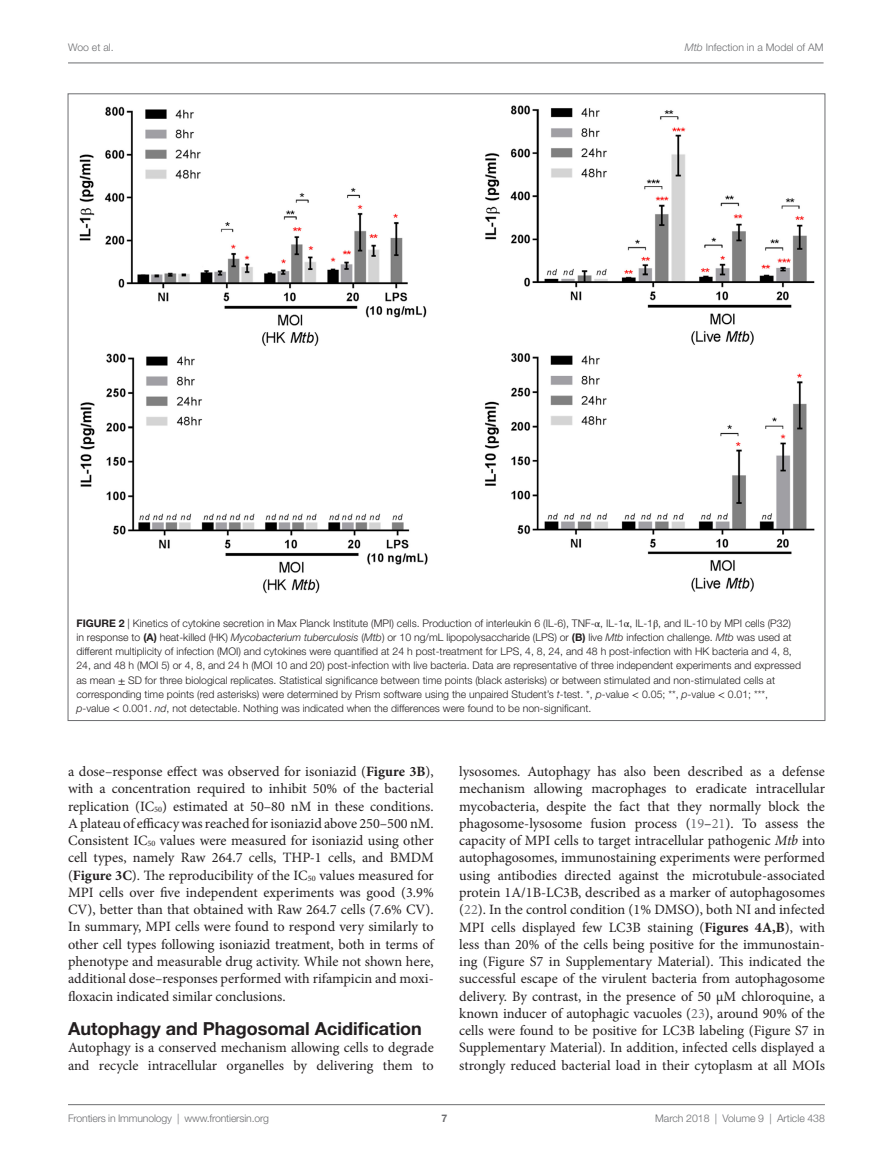
<style>
.page{position:relative;width:893px;height:1170px;background:#fff}
.page>*{position:absolute;margin:0;border:0;box-sizing:border-box;transform-origin:0 0}
.t1{font:700 18px "Helvetica Neue LT Std";color:#231f20}
.t2{font:14.25px/17.2px "Minion Pro";color:#231f20;text-align:justify}
.t3{font:300 10.5px/14.2px "Helvetica Neue LT Std";color:#231f20}
.t4{font:300 10.5px "Helvetica Neue LT Std";color:#6c6d70}
.t5{font:700 10.5px "Helvetica Neue LT Std";color:#6c6d70}
.s1{font-style:italic}
.s2{font-weight:700}
.s3{font-family:"STIX General";font-weight:400}
.s4{color:#6c6d70}
</style>
<div class="page">
<img style="left:79px;top:105px;width:736px;height:489px">
<hr style="left:68px;top:1104px;width:757px;height:1px;background:#6c6d70">
<hr style="left:68px;top:63px;width:756px;height:1px;background:#6c6d70">
<p class="t4" style="left:68px;top:41px;width:47px">Woo et al.</p>
<p class="t4" style="left:685px;top:41px;width:140px"><span class="s1">Mtb</span> Infection in a Model of AM</p>
<p class="t3" style="left:76px;top:615px;width:726px"><span class="s2">FIG URE 2</span> | Kinetics of cytokine secretion in Max Planck Institute (MPI) cells. Production of interleukin 6 (IL-6), TNF-<span class="s3">α</span>, IL-1<span class="s3">α</span>, IL-1<span class="s3">β</span>, and IL-10 by MPI cells (P32) in response to <span class="s2">(A)</span> heat-killed (HK) <span class="s1">Mycobacterium tuberculosis</span> (<span class="s1">Mtb</span>) or 10 ng/mL lipopolysaccharide (LPS) or <span class="s2">(B)</span> live <span class="s1">Mtb</span> infection challenge. <span class="s1">Mtb</span> was used at different multiplicity of infection (MOI) and cytokines were quantified at 24 h post-treatment for LPS, 4, 8, 24, and 48 h post-infection with HK bacteria and 4, 8, 24, and 48 h (MOI 5) or 4, 8, and 24 h (MOI 10 and 20) post-infection with live bacteria. Data are representative of three independent experiments and expressed as mean <span class="s3">±</span> SD for three biological replicates. Statistical significance between time points (black asterisks) or between stimulated and non-stimulated cells at corresponding time points (red asterisks) were determined by Prism software using the unpaired Student’s <span class="s1">t</span>-test. *, <span class="s1">p</span>-value <span class="s3">&lt;</span> 0.05; **, <span class="s1">p</span>-value <span class="s3">&lt;</span> 0.01; ***, <span class="s1">p</span>-value <span class="s3">&lt;</span> 0.001. <span class="s1">nd</span>, not detectable. Nothing was indicated when the differences were found to be non-significant.</p>
<p class="t2" style="left:68px;top:763px;width:367px">a dose–response effect was observed for isoniazid (<span class="s2">Figure 3B</span>), with a concentration required to inhibit 50% of the bacterial replication (IC<sub>50</sub>) estimated at 50–80 nM in these conditions.<br>A plateau of efficacy was reached for isoniazid above 250–500 nM.<br>Consistent IC<sub>50</sub> values were measured for isoniazid using other cell types, namely Raw 264.7 cells, THP-1 cells, and BMDM (<span class="s2">Figure 3C</span>). The reproducibility of the IC<sub>50</sub> values measured for MPI cells over five independent experiments was good (3.9% CV), better than that obtained with Raw 264.7 cells (7.6% CV).<br>In summary, MPI cells were found to respond very similarly to other cell types following isoniazid treatment, both in terms of phenotype and measurable drug activity. While not shown here, additional dose–responses performed with rifampicin and moxi&shy;floxacin indicated similar conclusions.</p>
<p class="t1" style="left:68px;top:1017px;width:355px">Autophagy and Phagosomal Acidification</p>
<p class="t2" style="left:68px;top:1039px;width:367px">Autophagy is a conserved mechanism allowing cells to degrade and recycle intracellular organelles by delivering them to</p>
<p class="t2" style="left:459px;top:763px;width:367px">lysosomes. Autophagy has also been described as a defense mechanism allowing macrophages to eradicate intracellular mycobacteria, despite the fact that they normally block the phagosome-lysosome fusion process (<span class="s4">19</span>–<span class="s4">21</span>). To assess the capacity of MPI cells to target intracellular pathogenic <span class="s1">Mtb</span> into autophagosomes, immunostaining experiments were performed using antibodies directed against the microtubule-associated protein 1A/1B-LC3B, described as a marker of autophagosomes (<span class="s4">22</span>). In the control condition (1% DMSO), both NI and infected MPI cells displayed few LC3B staining (<span class="s2">Figures 4A,B</span>), with less than 20% of the cells being positive for the immunostain&shy;ing (Figure S7 in Supplementary Material). This indicated the successful escape of the virulent bacteria from autophagosome delivery. By contrast, in the presence of 50 µM chloroquine, a known inducer of autophagic vacuoles (<span class="s4">23</span>), around 90% of the cells were found to be positive for LC3B labeling (Figure S7 in Supplementary Material). In addition, infected cells displayed a strongly reduced bacterial load in their cytoplasm at all MOIs</p>
<p class="t4" style="left:68px;top:1111px;width:203px">Frontiers in Immunology | www.frontiersin.org</p>
<p class="t4" style="left:655px;top:1111px;width:171px">March 2018 | Volume 9 | Article 438</p>
<p class="t5" style="left:441px;top:1111px;width:7px">7</p>
</div>
